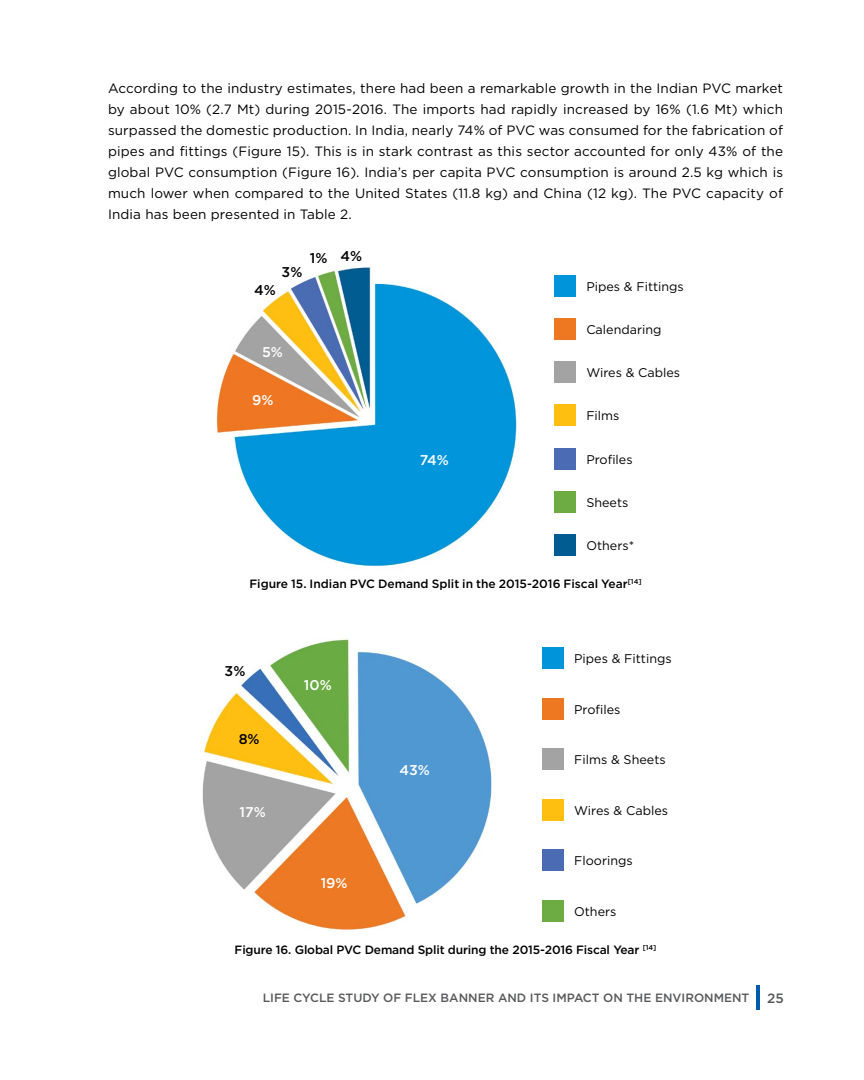
<style>
.page{position:relative;width:864px;height:1080px;background:#fff}
.page>*{position:absolute;margin:0;border:0;box-sizing:border-box;transform-origin:0 0}
.t1{font:500 14.1px "Gotham";color:#fff}
.t2{font:500 14.1px "Gotham";color:#000}
.t3{font:13.5px/21px "Gotham";letter-spacing:.01em;color:#000;text-align:justify}
.t4{font:500 13.5px "Gotham";color:#58595b}
.t5{font:12.6px "Gotham";color:#000}
.t6{font:500 12px "Gotham";letter-spacing:-.015em;color:#000}
.t7{font:500 12px "Gotham";color:#58595b}
</style>
<div class="page">
<hr style="left:757px;top:985px;width:3px;height:25px;background:#005baa">
<img style="left:216px;top:267px;width:301px;height:299px">
<div style="left:554px;top:275px;width:22px;height:21px;background:#0095da"></div>
<div style="left:554px;top:318px;width:22px;height:22px;background:#e72"></div>
<div style="left:554px;top:361px;width:22px;height:22px;background:#a3a3a3"></div>
<div style="left:554px;top:405px;width:22px;height:21px;background:#febf10"></div>
<div style="left:554px;top:448px;width:22px;height:22px;background:#4b6cb4"></div>
<div style="left:554px;top:491px;width:22px;height:22px;background:#6dab43"></div>
<div style="left:554px;top:534px;width:22px;height:22px;background:#005c91"></div>
<div style="left:542px;top:647px;width:22px;height:22px;background:#0095da"></div>
<div style="left:542px;top:698px;width:22px;height:21px;background:#e72"></div>
<div style="left:542px;top:748px;width:22px;height:22px;background:#a3a3a3"></div>
<div style="left:542px;top:799px;width:22px;height:22px;background:#febf10"></div>
<div style="left:542px;top:849px;width:22px;height:22px;background:#4b6cb4"></div>
<div style="left:542px;top:900px;width:22px;height:22px;background:#6dab43"></div>
<img style="left:202px;top:639px;width:290px;height:291px">
<p class="t3" style="left:108px;top:77px;width:677px">According to the industry estimates, there had been a remarkable growth in the Indian PVC market by about 10% (2.7 Mt) during 2015-2016. The imports had rapidly increased by 16% (1.6 Mt) which surpassed the domestic production. In India, nearly 74% of PVC was consumed for the fabrication of pipes and fittings (Figure 15). This is in stark contrast as this sector accounted for only 43% of the global PVC consumption (Figure 16). India’s per capita PVC consumption is around 2.5 kg which is much lower when compared to the United States (11.8 kg) and China (12 kg). The PVC capacity of India has been presented in Table 2.</p>
<p class="t2" style="left:282px;top:263px;width:22px">3%</p>
<p class="t2" style="left:310px;top:248px;width:54px">1% 4%</p>
<p class="t5" style="left:586px;top:278px;width:99px">Pipes &amp; Fittings</p>
<p class="t5" style="left:586px;top:321px;width:77px">Calendaring</p>
<p class="t5" style="left:586px;top:365px;width:95px">Wires &amp; Cables</p>
<p class="t5" style="left:586px;top:408px;width:35px">Films</p>
<p class="t5" style="left:586px;top:451px;width:48px">Profiles</p>
<p class="t5" style="left:586px;top:495px;width:44px">Sheets</p>
<p class="t5" style="left:586px;top:538px;width:49px">Others*</p>
<p class="t6" style="left:249px;top:576px;width:394px">Figure 15. Indian PVC Demand Split in the 2015-2016 Fiscal Year<sup>[14]</sup></p>
<p class="t2" style="left:254px;top:281px;width:23px">4%</p>
<p class="t1" style="left:262px;top:343px;width:22px">5%</p>
<p class="t1" style="left:252px;top:391px;width:23px">9%</p>
<p class="t1" style="left:420px;top:450px;width:31px">74%</p>
<p class="t2" style="left:225px;top:662px;width:22px">3%</p>
<p class="t2" style="left:239px;top:730px;width:22px">8%</p>
<p class="t1" style="left:240px;top:803px;width:28px">17%</p>
<p class="t1" style="left:304px;top:676px;width:29px">10%</p>
<p class="t1" style="left:321px;top:874px;width:28px">19%</p>
<p class="t1" style="left:400px;top:761px;width:32px">43%</p>
<p class="t5" style="left:574px;top:651px;width:99px">Pipes &amp; Fittings</p>
<p class="t5" style="left:574px;top:701px;width:48px">Profiles</p>
<p class="t5" style="left:574px;top:752px;width:93px">Films &amp; Sheets</p>
<p class="t5" style="left:574px;top:802px;width:95px">Wires &amp; Cables</p>
<p class="t5" style="left:574px;top:853px;width:60px">Floorings</p>
<p class="t5" style="left:574px;top:903px;width:44px">Others</p>
<p class="t6" style="left:235px;top:942px;width:423px">Figure 16. Global PVC Demand Split during the 2015-2016 Fiscal Year <sup>[14]</sup></p>
<p class="t7" style="left:263px;top:990px;width:488px">LIFE CYCLE STUDY OF FLEX BANNER AND ITS IMPACT ON THE ENVIRONMENT</p>
<p class="t4" style="left:767px;top:989px;width:18px">25</p>
</div>
